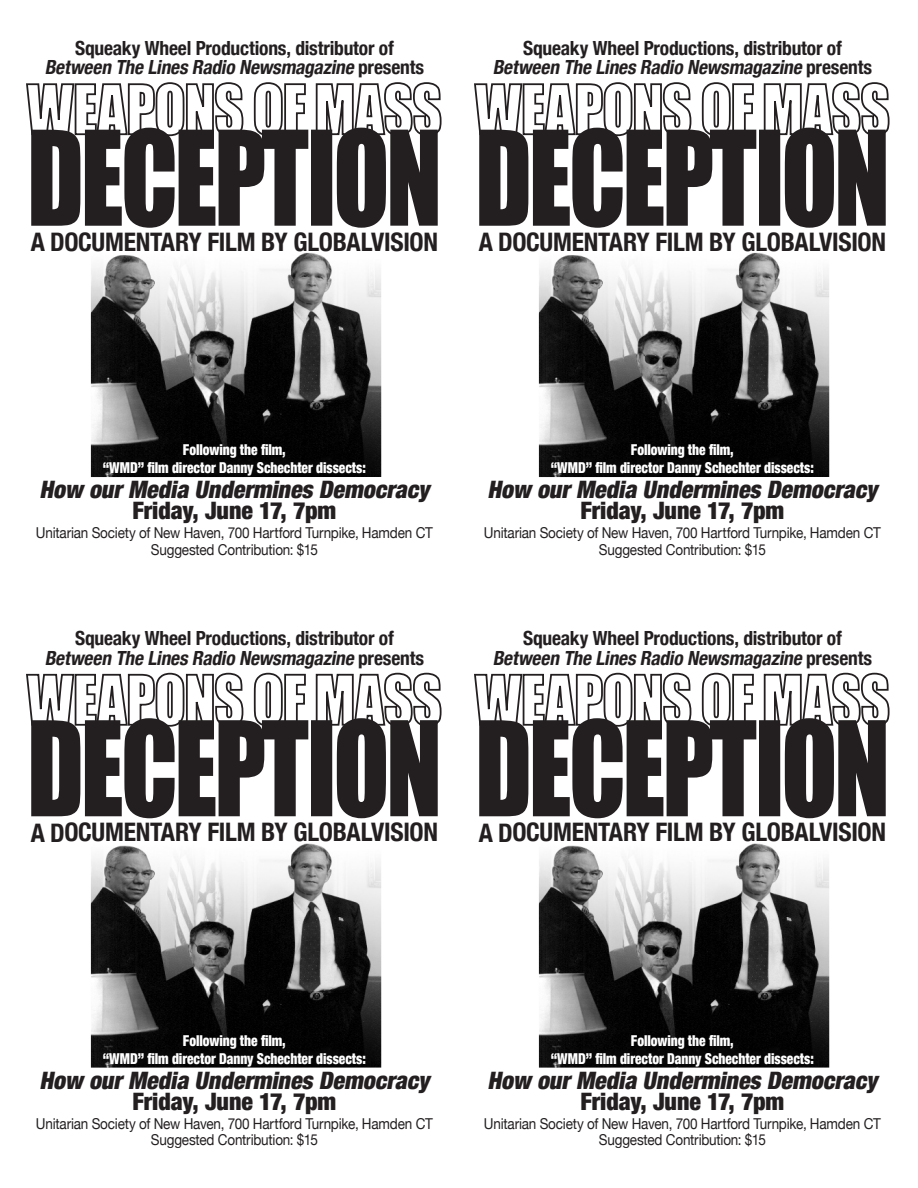
<style>
.page{position:relative;width:918px;height:1188px;background:#fff}
.page>*{position:absolute;margin:0;border:0;box-sizing:border-box;transform-origin:0 0}
.t1{font:121.5px "Impact";letter-spacing:-.035em;color:#231f20;scale:.85 1}
.t2{font:700 condensed 25.5px "Helvetica Neue";letter-spacing:-.01em;color:#231f20}
.t3{font:italic 900 condensed 24px "Helvetica Neue";color:#231f20}
.t4{font:900 condensed 24px "Helvetica Neue";letter-spacing:-.005em;color:#231f20}
.t5{font:700 condensed 19.5px/19.5px "Helvetica Neue";letter-spacing:-.005em;color:#231f20;text-align:center}
.t6{font:15px/16.5px "Helvetica Neue";letter-spacing:-.015em;color:#231f20;text-align:center;scale:.9 1}
.t7{font:900 condensed 15px/18px "Helvetica Neue";letter-spacing:-.005em;color:#fff;text-align:center;scale:.9 1}
.s1{font-style:italic}
</style>
<div class="page">
<img style="left:91px;top:252px;width:290px;height:225px">
<svg style="left:26px;top:82px;width:218px;height:55px"></svg>
<svg style="left:253px;top:82px;width:53px;height:55px"></svg>
<svg style="left:315px;top:82px;width:127px;height:55px"></svg>
<img style="left:539px;top:252px;width:290px;height:225px">
<svg style="left:474px;top:82px;width:218px;height:55px"></svg>
<svg style="left:701px;top:82px;width:53px;height:55px"></svg>
<svg style="left:763px;top:82px;width:127px;height:55px"></svg>
<img style="left:91px;top:843px;width:290px;height:225px">
<svg style="left:26px;top:672px;width:218px;height:55px"></svg>
<svg style="left:253px;top:672px;width:53px;height:55px"></svg>
<svg style="left:315px;top:672px;width:127px;height:55px"></svg>
<img style="left:539px;top:843px;width:290px;height:225px">
<svg style="left:474px;top:672px;width:218px;height:55px"></svg>
<svg style="left:701px;top:672px;width:53px;height:55px"></svg>
<svg style="left:763px;top:672px;width:127px;height:55px"></svg>
<p class="t5" style="left:45px;top:38px;width:381px">Squeaky Wheel Productions, distributor of<br><span class="s1">Between The Lines Radio Newsmagazine</span> p r e s e n t s</p>
<p class="t5" style="left:493px;top:38px;width:381px">Squeaky Wheel Productions, distributor of<br><span class="s1">Between The Lines Radio Newsmagazine</span> p r e s e n t s</p>
<p class="t1" style="left:27px;top:103px;width:1017px">DECEPTION DECEPTION</p>
<p class="t2" style="left:31px;top:226px;width:406px">a documentary film by globalvision</p>
<p class="t2" style="left:479px;top:226px;width:406px">a documentary film by globalvision</p>
<p class="t7" style="left:103px;top:441px;width:294px">Following the film,<br>“WMD” film director Danny Schechter dissects:</p>
<p class="t3" style="left:40px;top:475px;width:391px">How ourMedia Undermines Democracy</p>
<p class="t4" style="left:132px;top:496px;width:205px">Friday, June 17, 7pm</p>
<p class="t6" style="left:36px;top:524px;width:443px">Unitarian Society of New Haven, 700 Hartford Turnpike, Hamden CT<br>Suggested Contribution: $15</p>
<p class="t5" style="left:45px;top:628px;width:381px">Squeaky Wheel Productions, distributor of<br><span class="s1">Between The Lines Radio Newsmagazine</span> p r e s e n t s</p>
<p class="t7" style="left:551px;top:441px;width:294px">Following the film,<br>“WMD” film director Danny Schechter dissects:</p>
<p class="t3" style="left:488px;top:475px;width:391px">How ourMedia Undermines Democracy</p>
<p class="t4" style="left:580px;top:496px;width:205px">Friday, June 17, 7pm</p>
<p class="t6" style="left:484px;top:524px;width:443px">Unitarian Society of New Haven, 700 Hartford Turnpike, Hamden CT<br>Suggested Contribution: $15</p>
<p class="t5" style="left:493px;top:628px;width:381px">Squeaky Wheel Productions, distributor of<br><span class="s1">Between The Lines Radio Newsmagazine</span> p r e s e n t s</p>
<p class="t1" style="left:27px;top:694px;width:1017px">DECEPTION DECEPTION</p>
<p class="t2" style="left:31px;top:817px;width:406px">a documentary film by globalvision</p>
<p class="t2" style="left:479px;top:817px;width:406px">a documentary film by globalvision</p>
<p class="t7" style="left:103px;top:1031px;width:294px">Following the film,<br>“WMD” film director Danny Schechter dissects:</p>
<p class="t3" style="left:40px;top:1065px;width:391px">How ourMedia Undermines Democracy</p>
<p class="t4" style="left:132px;top:1086px;width:205px">Friday, June 17, 7pm</p>
<p class="t6" style="left:36px;top:1115px;width:443px">Unitarian Society of New Haven, 700 Hartford Turnpike, Hamden CT<br>Suggested Contribution: $15</p>
<p class="t7" style="left:551px;top:1031px;width:294px">Following the film,<br>“WMD” film director Danny Schechter dissects:</p>
<p class="t3" style="left:488px;top:1065px;width:391px">How ourMedia Undermines Democracy</p>
<p class="t4" style="left:580px;top:1086px;width:205px">Friday, June 17, 7pm</p>
<p class="t6" style="left:484px;top:1115px;width:443px">Unitarian Society of New Haven, 700 Hartford Turnpike, Hamden CT<br>Suggested Contribution: $15</p>
</div>
